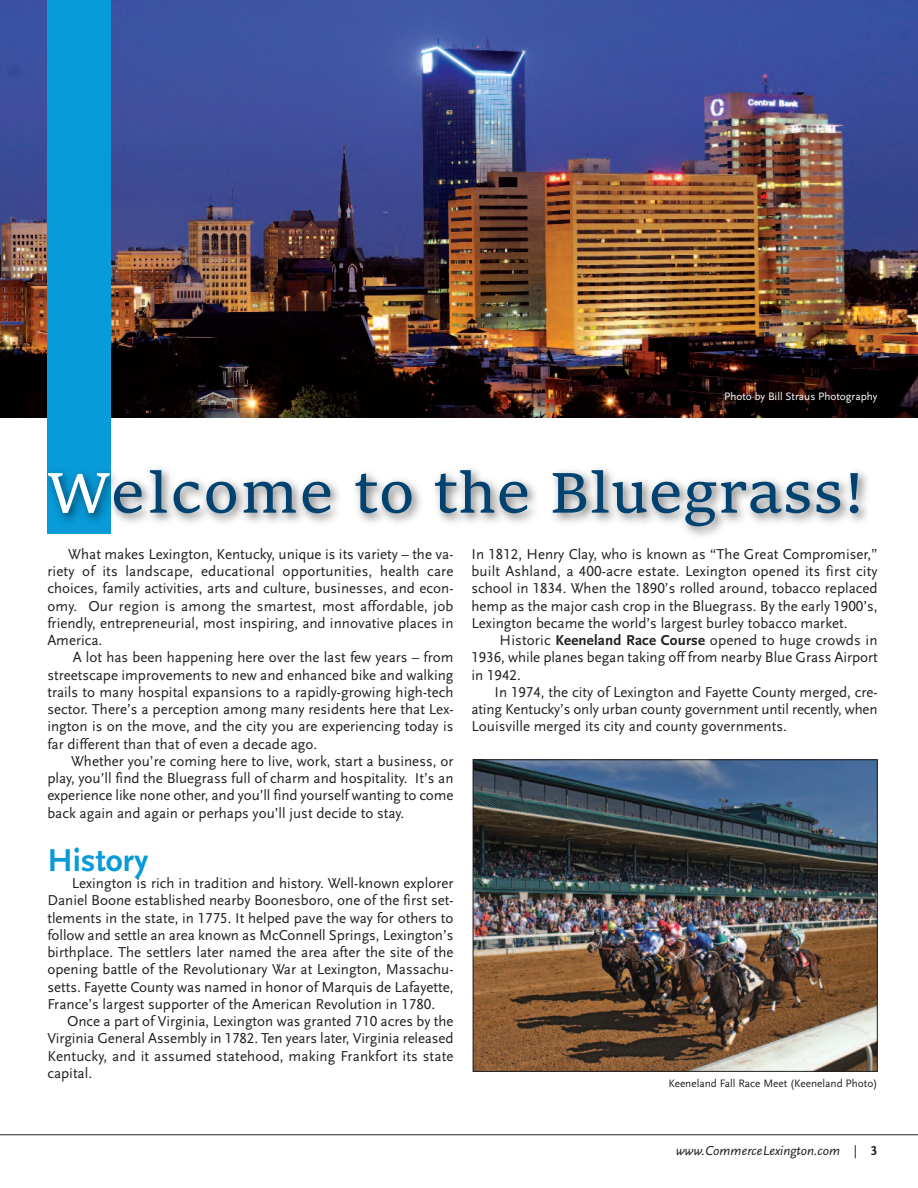
<style>
.page{position:relative;width:918px;height:1188px;background:#fff}
.page>*{position:absolute;margin:0;border:0;box-sizing:border-box;transform-origin:0 0}
.t1{font:60px "Sitka Small";color:#004270}
.t2{font:700 33px "Scala Sans LF";color:#089ad9}
.t3{font:15px/17.2px "Scala Sans LF";color:#231f20;text-align:justify}
.t4{font:italic 13.5px "Scala Sans LF";color:#231f20}
.t5{font:11.25px "Scala Sans LF";color:#231f20}
.t6{font:11.25px "Scala Sans LF";color:#fff}
.s1{color:#fff}
.s2{font-weight:700}
.s3{font-style:normal}
.s4{font-weight:700;font-style:normal}
</style>
<div class="page">
<hr style="left:0;top:1134px;width:918px;height:1px;background:#231f20">
<img style="left:0;top:0;width:918px;height:417px">
<img style="left:475px;top:761px;width:401px;height:309px">
<div style="left:473px;top:759px;width:405px;height:313px;border:1px solid #231f20"></div>
<div style="left:47px;top:0;width:64px;height:534px;background:#089ad9"></div>
<img style="left:48px;top:468px;width:820px;height:68px">
<p class="t6" style="left:724px;top:391px;width:155px">Photo by Bill Straus Photography</p>
<h1 class="t1" style="left:47px;top:457px;width:819px"><span class="s1">W</span>elcome to the Bluegrass!</h1>
<p class="t3" style="left:47px;top:546px;width:408px;text-indent:21px">What makes Lexington, Kentucky, unique is its variety – the va&shy;riety of its landscape, educational opportunities, health care choices, family activities, arts and culture, businesses, and econ&shy;omy. Our region is among the smartest, most affordable, job friendly, entrepreneurial, most inspiring, and innovative places in America.</p>
<p class="t3" style="left:47px;top:649px;width:408px;text-indent:25px">A lot has been happening here over the last few years – from streetscape improvements to new and enhanced bike and walking trails to many hospital expansions to a rapidly-growing high-tech sector. There’s a perception among many residents here that Lex&shy;ington is on the move, and the city you are experiencing today is far different than that of even a decade ago.</p>
<p class="t3" style="left:47px;top:753px;width:408px;text-indent:24px">Whether you’re coming here to live, work, start a business, or play, you’ll find the Bluegrass full of charm and hospitality. It’s an experience like none other, and you’ll find yourself wanting to come back again and again or perhaps you’ll just decide to stay.</p>
<h2 class="t2" style="left:47px;top:844px;width:102px">History</h2>
<p class="t3" style="left:47px;top:875px;width:408px;text-indent:24px">Lexington is rich in tradition and history. Well-known explorer Daniel Boone established nearby Boonesboro, one of the first set&shy;tlements in the state, in 1775. It helped pave the way for others to follow and settle an area known as McConnell Springs, Lexington’s birthplace. The settlers later named the area after the site of the opening battle of the Revolutionary War at Lexington, Massachu&shy;setts. Fayette County was named in honor of Marquis de Lafayette, France’s largest supporter of the American Revolution in 1780.</p>
<p class="t3" style="left:47px;top:1013px;width:408px;text-indent:20px">Once a part of Virginia, Lexington was granted 710 acres by the Virginia General Assembly in 1782. Ten years later, Virginia released Kentucky, and it assumed statehood, making Frankfort its state capital.</p>
<p class="t3" style="left:472px;top:546px;width:408px">In 1812, Henry Clay, who is known as “The Great Compromiser,” built Ashland, a 400-acre estate. Lexington opened its first city school in 1834. When the 1890’s rolled around, tobacco replaced hemp as the major cash crop in the Bluegrass. By the early 1900’s, Lexington became the world’s largest burley tobacco market.</p>
<p class="t3" style="left:472px;top:632px;width:408px;text-indent:28px">Historic <span class="s2">Keeneland Race Course</span> opened to huge crowds in 1936, while planes began taking off from nearby Blue Grass Airport in 1942.</p>
<p class="t3" style="left:472px;top:684px;width:408px;text-indent:23px">In 1974, the city of Lexington and Fayette County merged, cre&shy;ating Kentucky’s only urban county government until recently, when Louisville merged its city and county governments.</p>
<p class="t5" style="left:668px;top:1078px;width:211px">Keeneland Fall Race Meet (Keeneland Photo)</p>
<p class="t4" style="left:676px;top:1144px;width:203px">www.CommerceLexington.com <span class="s3">|</span> <span class="s4">3</span></p>
</div>
